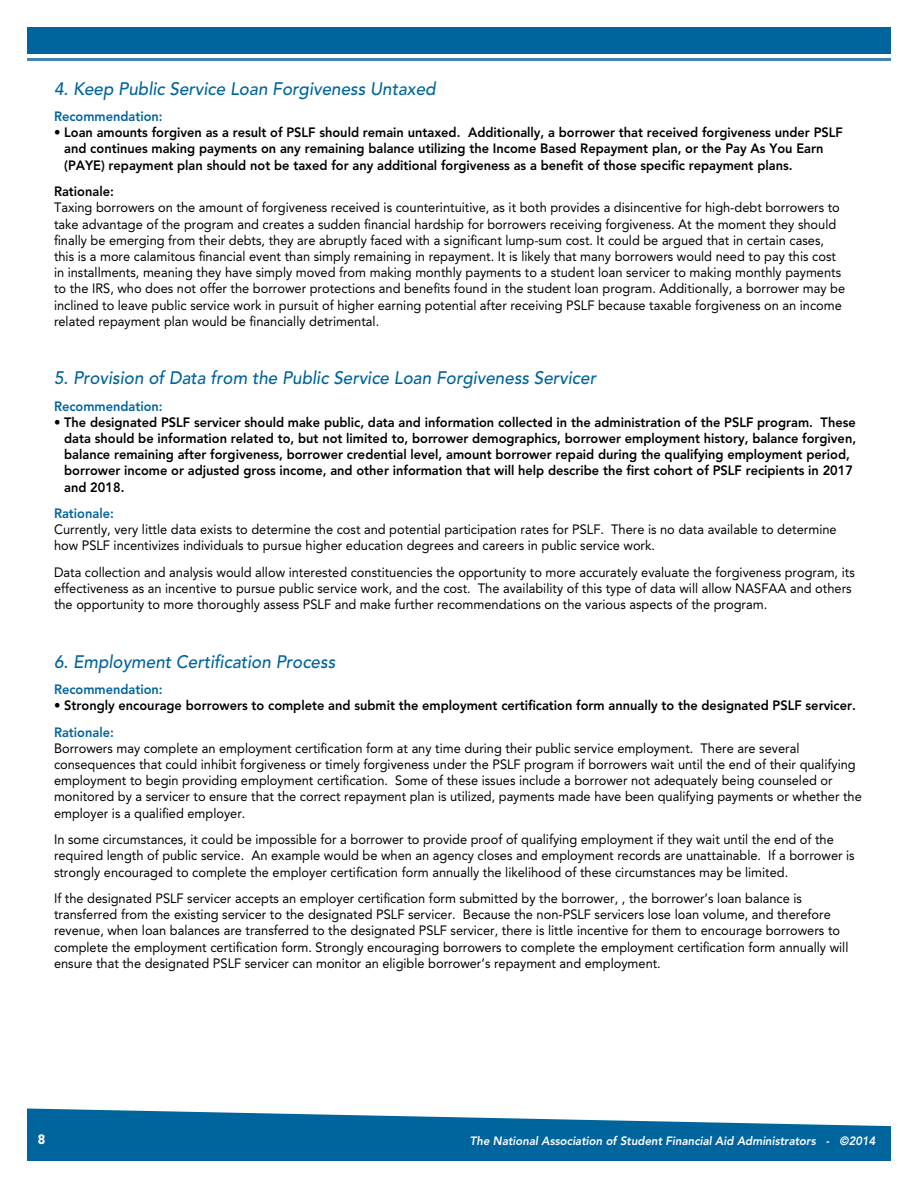
<style>
.page{position:relative;width:918px;height:1188px;background:#fff}
.page>*{position:absolute;margin:0;border:0;box-sizing:border-box;transform-origin:0 0}
.t1{font:italic 500 18px "Avenir LT Std";color:#00649d;scale:.95 1}
.t2{font:13.5px/16.2px "Avenir LT Std";color:#000;scale:.95 1}
.t3{font:800 13.5px/16.2px "Avenir LT Std";color:#000;scale:.95 1}
.t4{font:800 13.5px "Avenir LT Std";color:#00649d;scale:.95 1}
.t5{font:900 13.5px "Avenir LT Std";color:#fff;scale:.95 1}
.t6{font:italic 800 12px "Avenir LT Std";color:#fff;scale:.95 1}
</style>
<div class="page">
<div style="left:27px;top:27px;width:864px;height:27px;background:#00649d"></div>
<hr style="left:27px;top:58px;width:864px;height:3px;background:#4383b3">
<svg style="left:27px;top:1108px;width:864px;height:26px"></svg>
<div style="left:27px;top:1134px;width:864px;height:27px;background:#00649d"></div>
<h1 class="t1" style="left:54px;top:78px;width:403px">4. Keep Public Service Loan Forgiveness Untaxed</h1>
<p class="t4" style="left:54px;top:108px;width:116px">Recommendation:</p>
<p class="t3" style="left:64px;top:125px;width:821px;text-indent:-10px">• Loan amounts forgiven as a result of PSLF should remain untaxed. Additionally, a borrower that received forgiveness under PSLF and continues making payments on any remaining balance utilizing the Income Based Repayment plan, or the Pay As You Earn (PAYE) repayment plan should not be taxed for any additional forgiveness as a benefit of those specific repayment plans.</p>
<p class="t3" style="left:54px;top:183px;width:65px">Rationale:</p>
<p class="t2" style="left:54px;top:200px;width:834px">Taxing borrowers on the amount of forgiveness received is counterintuitive, as it both provides a disincentive for high-debt borrowers to take advantage of the program and creates a sudden financial hardship for borrowers receiving forgiveness. At the moment they should finally be emerging from their debts, they are abruptly faced with a significant lump-sum cost. It could be argued that in certain cases, this is a more calamitous financial event than simply remaining in repayment. It is likely that many borrowers would need to pay this cost in installments, meaning they have simply moved from making monthly payments to a student loan servicer to making monthly payments to the IRS, who does not offer the borrower protections and benefits found in the student loan program. Additionally, a borrower may be inclined to leave public service work in pursuit of higher earning potential after receiving PSLF because taxable forgiveness on an income related repayment plan would be financially detrimental.</p>
<h1 class="t1" style="left:54px;top:367px;width:572px">5. Provision of Data from the Public Service Loan Forgiveness Servicer</h1>
<p class="t4" style="left:54px;top:398px;width:116px">Recommendation:</p>
<p class="t3" style="left:64px;top:414px;width:835px;text-indent:-10px">• The designated PSLF servicer should make public, data and information collected in the administration of the PSLF program. These data should be information related to, but not limited to, borrower demographics, borrower employment history, balance forgiven, balance remaining after forgiveness, borrower credential level, amount borrower repaid during the qualifying employment period, borrower income or adjusted gross income, and other information that will help describe the first cohort of PSLF recipients in 2017 and 2018.</p>
<p class="t4" style="left:54px;top:505px;width:65px">Rationale:</p>
<p class="t2" style="left:54px;top:521px;width:825px">Currently, very little data exists to determine the cost and potential participation rates for PSLF. There is no data available to determine how PSLF incentivizes individuals to pursue higher education degrees and careers in public service work.</p>
<p class="t2" style="left:54px;top:564px;width:844px">Data collection and analysis would allow interested constituencies the opportunity to more accurately evaluate the forgiveness program, its effectiveness as an incentive to pursue public service work, and the cost. The availability of this type of data will allow NASFAA and others the opportunity to more thoroughly assess PSLF and make further recommendations on the various aspects of the program.</p>
<h1 class="t1" style="left:54px;top:651px;width:298px">6. Employment Certification Process</h1>
<p class="t4" style="left:54px;top:681px;width:116px">Recommendation:</p>
<p class="t3" style="left:54px;top:697px;width:846px">• Strongly encourage borrowers to complete and submit the employment certification form annually to the designated PSLF servicer.</p>
<p class="t4" style="left:54px;top:724px;width:65px">Rationale:</p>
<p class="t2" style="left:54px;top:740px;width:852px">Borrowers may complete an employment certification form at any time during their public service employment. There are several consequences that could inhibit forgiveness or timely forgiveness under the PSLF program if borrowers wait until the end of their qualifying employment to begin providing employment certification. Some of these issues include a borrower not adequately being counseled or monitored by a servicer to ensure that the correct repayment plan is utilized, payments made have been qualifying payments or whether the employer is a qualified employer.</p>
<p class="t2" style="left:54px;top:831px;width:844px">In some circumstances, it could be impossible for a borrower to provide proof of qualifying employment if they wait until the end of the required length of public service. An example would be when an agency closes and employment records are unattainable. If a borrower is strongly encouraged to complete the employer certification form annually the likelihood of these circumstances may be limited.</p>
<p class="t2" style="left:54px;top:890px;width:838px">If the designated PSLF servicer accepts an employer certification form submitted by the borrower, , the borrower’s loan balance is transferred from the existing servicer to the designated PSLF servicer. Because the non-PSLF servicers lose loan volume, and therefore revenue, when loan balances are transferred to the designated PSLF servicer, there is little incentive for them to encourage borrowers to complete the employment certification form. Strongly encouraging borrowers to complete the employment certification form annually will ensure that the designated PSLF servicer can monitor an eligible borrower’s repayment and employment.</p>
<p class="t5" style="left:38px;top:1131px;width:9px">8</p>
<p class="t6" style="left:470px;top:1133px;width:429px">The National Association of Student Financial Aid Administrators - ©2014</p>
</div>
